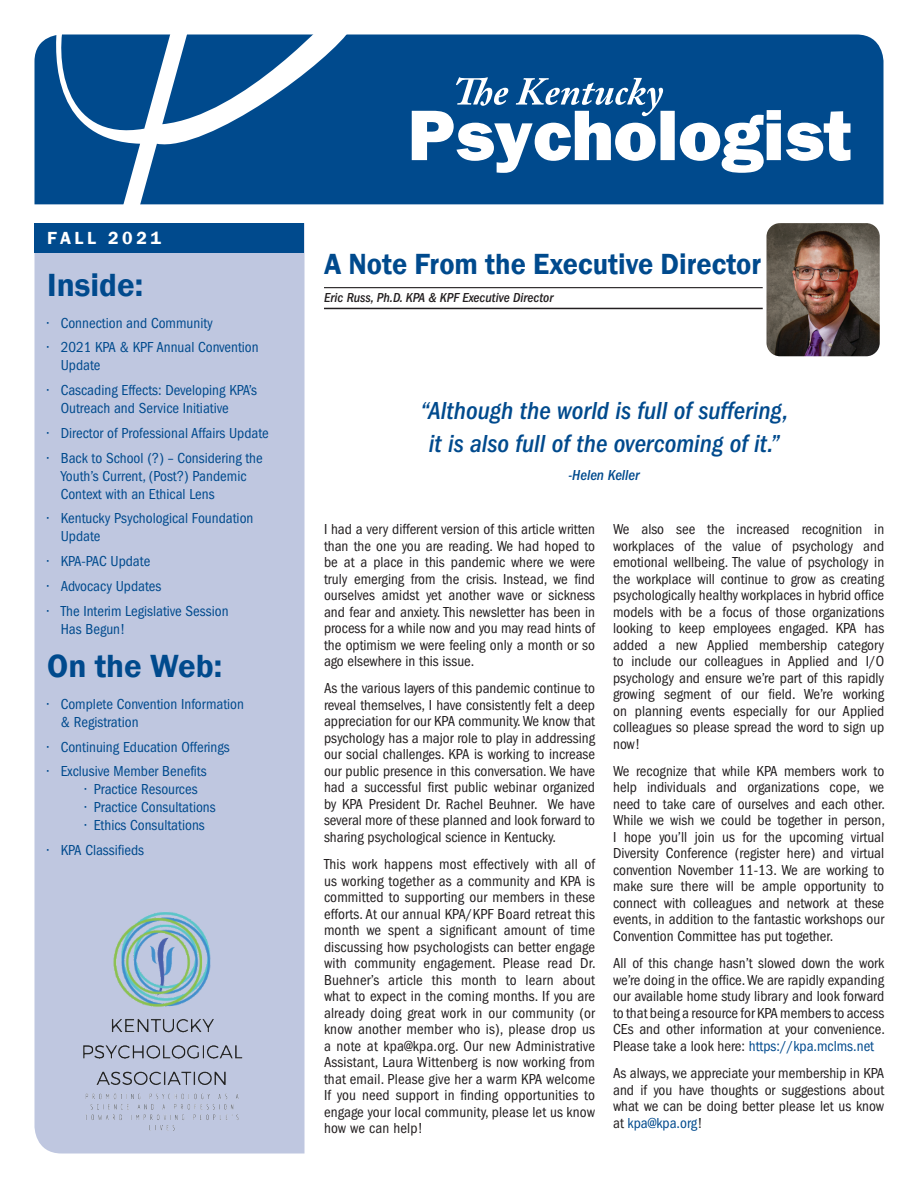
<style>
.page{position:relative;width:918px;height:1188px;background:#fff}
.page>*{position:absolute;margin:0;border:0;box-sizing:border-box;transform-origin:0 0}
.t1{font:600 33px "Franklin Gothic";color:#004a8d}
.header{font:600 30px "Franklin Gothic";color:#004a8d;scale:.95 1}
.header-2{font:italic 500 condensed 25.5px "ITC Franklin Gothic Std";color:#004a8d}
.t2{font:600 18px "Franklin Gothic";letter-spacing:.2em;color:#fff}
.header-3{font:condensed 15px/16.5px "ITC Franklin Gothic Std";color:#231f20;text-align:justify}
.WHAT_S_INSIDE_TEXT{font:condensed 15px/18px "ITC Franklin Gothic Std";color:#004a8d}
.ON_THE_WEB{font:condensed 15px "ITC Franklin Gothic Std";color:#004a8d}
.header-4{font:italic 500 condensed 15px "ITC Franklin Gothic Std";color:#004a8d}
.Byline{font:italic 500 condensed 13.5px "ITC Franklin Gothic Std";color:#231f20}
.s1{color:#004a8d}
</style>
<div class="page">
<div style="left:34px;top:34px;width:850px;height:170px;background:#004a8d"></div>
<svg style="left:53px;top:34px;width:299px;height:287px;fill:#004a8d"></svg>
<div style="left:34px;top:252px;width:270px;height:902px;background:#bfc7e0"></div>
<div style="left:34px;top:223px;width:270px;height:29px;background:#004a8d"></div>
<svg style="left:412px;top:77px;width:438px;height:96px"></svg>
<img style="left:34px;top:884px;width:265px;height:257px">
<hr style="left:324px;top:287px;width:439px;height:1px;background:#231f20">
<hr style="left:324px;top:308px;width:439px;height:1px;background:#231f20">
<img style="left:766px;top:223px;width:114px;height:133px">
<p class="t2" style="left:47px;top:227px;width:115px">FALL 2021</p>
<p class="t1" style="left:47px;top:264px;width:97px">Inside:</p>
<p class="WHAT_S_INSIDE_TEXT" style="left:47px;top:314px;width:167px">• Connection and Community</p>
<p class="WHAT_S_INSIDE_TEXT" style="left:61px;top:339px;width:200px;text-indent:-14px">• 2021 KPA &amp; KPF Annual Convention<br>Update</p>
<p class="WHAT_S_INSIDE_TEXT" style="left:61px;top:381px;width:198px;text-indent:-14px">• Cascading Effects: Developing KPA’s<br>Outreach and Service Initiative</p>
<p class="WHAT_S_INSIDE_TEXT" style="left:47px;top:424px;width:223px">• Director of Professional Affairs Update</p>
<p class="WHAT_S_INSIDE_TEXT" style="left:61px;top:449px;width:204px;text-indent:-14px">• Back to School (?) – Considering the<br>Youth’s Current, (Post?) Pandemic<br>Context with an Ethical Lens</p>
<p class="WHAT_S_INSIDE_TEXT" style="left:61px;top:510px;width:194px;text-indent:-14px">• Kentucky Psychological Foundation<br>Update</p>
<p class="WHAT_S_INSIDE_TEXT" style="left:47px;top:552px;width:105px">• KPA-PAC Update</p>
<p class="WHAT_S_INSIDE_TEXT" style="left:47px;top:577px;width:116px">• Advocacy Updates</p>
<p class="WHAT_S_INSIDE_TEXT" style="left:47px;top:602px;width:183px">• The Interim Legislative Session</p>
<p class="WHAT_S_INSIDE_TEXT" style="left:61px;top:620px;width:66px">Has Begun!</p>
<p class="t1" style="left:47px;top:646px;width:176px">On the Web:</p>
<p class="ON_THE_WEB" style="left:47px;top:695px;width:198px">• Complete Convention Information</p>
<p class="ON_THE_WEB" style="left:61px;top:713px;width:79px">&amp; Registration</p>
<p class="ON_THE_WEB" style="left:47px;top:738px;width:184px">• Continuing Education Offerings</p>
<p class="ON_THE_WEB" style="left:47px;top:763px;width:161px">• Exclusive Member Benefits</p>
<p class="ON_THE_WEB" style="left:85px;top:781px;width:114px">• Practice Resources</p>
<p class="ON_THE_WEB" style="left:85px;top:799px;width:133px">• Practice Consultations</p>
<p class="ON_THE_WEB" style="left:85px;top:817px;width:122px">• Ethics Consultations</p>
<p class="ON_THE_WEB" style="left:47px;top:842px;width:98px">• KPA Classifieds</p>
<p class="header" style="left:324px;top:246px;width:462px">A Note From the Executive Director</p>
<p class="Byline" style="left:324px;top:290px;width:231px">Eric Russ, Ph.D. KPA &amp; KPF Executive Director</p>
<p class="header-2" style="left:421px;top:396px;width:369px">“Although the world is full of suffering,</p>
<p class="header-2" style="left:429px;top:430px;width:352px">it is also full of the overcoming of it.”</p>
<p class="header-4" style="left:568px;top:466px;width:73px">-Helen Keller</p>
<p class="header-3" style="left:324px;top:521px;width:273px">I had a very different version of this article written than the one you are reading. We had hoped to be at a place in this pandemic where we were truly emerging from the crisis. Instead, we find ourselves amidst yet another wave or sickness and fear and anxiety. This newsletter has been in process for a while now and you may read hints of the optimism we were feeling only a month or so ago elsewhere in this issue.</p>
<p class="header-3" style="left:324px;top:680px;width:273px">As the various layers of this pandemic continue to reveal themselves, I have consistently felt a deep appreciation for our KPA community. We know that psychology has a major role to play in addressing our social challenges. KPA is working to increase our public presence in this conversation. We have had a successful first public webinar organized by KPA President Dr. Rachel Beuhner. We have several more of these planned and look forward to sharing psychological science in Kentucky.</p>
<p class="header-3" style="left:324px;top:856px;width:273px">This work happens most effectively with all of us working together as a community and KPA is committed to supporting our members in these efforts. At our annual KPA/KPF Board retreat this month we spent a significant amount of time discussing how psychologists can better engage with community engagement. Please read Dr.<br>Buehner’s article this month to learn about what to expect in the coming months. If you are already doing great work in our community (or know another member who is), please drop us a note at kpa@kpa.org. Our new Administrative Assistant, Laura Wittenberg is now working from that email. Please give her a warm KPA welcome If you need support in finding opportunities to engage your local community, please let us know how we can help!</p>
<p class="header-3" style="left:613px;top:521px;width:273px">We also see the increased recognition in workplaces of the value of psychology and emotional wellbeing. The value of psychology in the workplace will continue to grow as creating psychologically healthy workplaces in hybrid office models with be a focus of those organizations looking to keep employees engaged. KPA has added a new Applied membership category to include our colleagues in Applied and I/O psychology and ensure we’re part of this rapidly growing segment of our field. We’re working on planning events especially for our Applied colleagues so please spread the word to sign up now!</p>
<p class="header-3" style="left:613px;top:763px;width:273px">We recognize that while KPA members work to help individuals and organizations cope, we need to take care of ourselves and each other.<br>While we wish we could be together in person, I hope you’ll join us for the upcoming virtual Diversity Conference (register here) and virtual convention November 11-13. We are working to make sure there will be ample opportunity to connect with colleagues and network at these events, in addition to the fantastic workshops our Convention Committee has put together.</p>
<p class="header-3" style="left:613px;top:955px;width:273px">All of this change hasn’t slowed down the work we’re doing in the office. We are rapidly expanding our available home study library and look forward to that being a resource for KPA members to access CEs and other information at your convenience.<br>Please take a look here: <span class="s1">https://kpa.mclms.net</span></p>
<p class="header-3" style="left:613px;top:1065px;width:273px">As always, we appreciate your membership in KPA and if you have thoughts or suggestions about what we can be doing better please let us know at <span class="s1">kpa@kpa.org</span>!</p>
</div>
